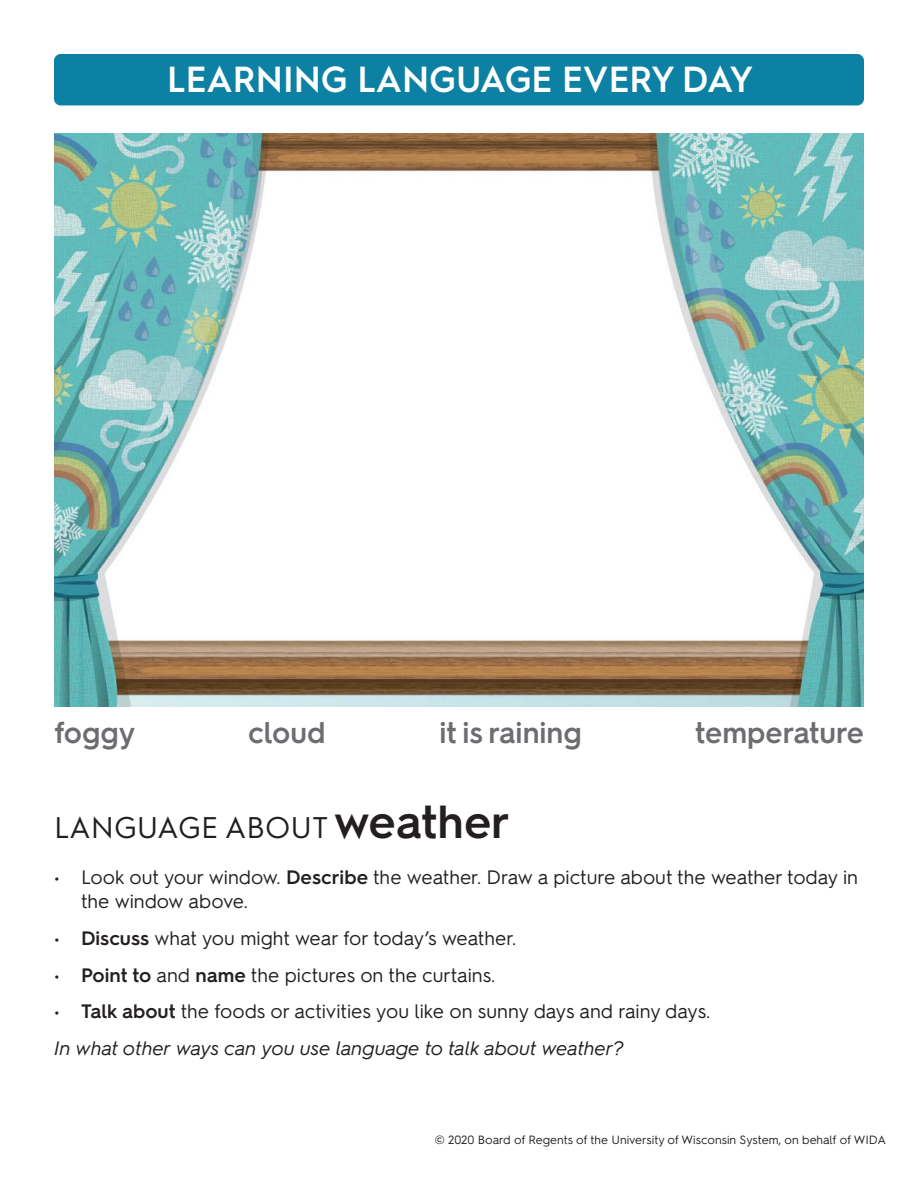
<style>
.page{position:relative;width:918px;height:1188px;background:#fff}
.page>*{position:absolute;margin:0;border:0;box-sizing:border-box;transform-origin:0 0}
.t1{font:600 36.3px "Hurme Geometric Sans 2";color:#fff}
.callout_words{font:600 30px "Hurme Geometric Sans 2";color:#6c6d70}
.t2{font:30px "Hurme Geometric Sans 2";color:#231f20}
.body_bullet{font:19.5px/23.4px "Hurme Geometric Sans 2";color:#231f20}
.italic_question{font:italic 19.5px "Hurme Geometric Sans 2";color:#231f20}
.t3{font:12px "Hurme Geometric Sans 2";color:#231f20}
.s1{font-weight:600;font-size:46.5px}
.s2{font-weight:600}
</style>
<div class="page">
<img style="left:55px;top:134px;width:808px;height:572px">
<div style="left:54px;top:54px;width:810px;height:51px;background:#0c81a3;border-radius:7px"></div>
<p class="t1" style="left:167px;top:54px;width:588px">LEARNING LANGUAGE EVERY DAY</p>
<p class="callout_words" style="left:54px;top:712px;width:83px">foggy</p>
<p class="callout_words" style="left:248px;top:712px;width:79px">cloud</p>
<p class="callout_words" style="left:439px;top:712px;width:144px">it is raining</p>
<p class="callout_words" style="left:695px;top:712px;width:170px">temperature</p>
<h2 class="t2" style="left:54px;top:806px;width:458px">LANGUAGE ABOUT <span class="s1">weather</span></h2>
<h2 class="body_bullet" style="left:81px;top:865px;width:779px;text-indent:-27px">• Look out your window. <span class="s2">Describe</span> the weather. Draw a picture about the weather today in the window above.</h2>
<h2 class="body_bullet" style="left:54px;top:925px;width:464px">• <span class="s2">Discuss</span> what you might wear for today’s weather.</h2>
<h2 class="body_bullet" style="left:54px;top:962px;width:443px">• <span class="s2">Point to</span> and <span class="s2">name</span> the pictures on the curtains.</h2>
<h2 class="body_bullet" style="left:54px;top:999px;width:658px">• <span class="s2">Talk about</span> the foods or activities you like on sunny days and rainy days.</h2>
<p class="italic_question" style="left:54px;top:1035px;width:571px">In what other ways can you use language to talk about weather?</p>
<p class="t3" style="left:435px;top:1131px;width:453px">© 2020 Board of Regents of the University of Wisconsin System, on behalf of WIDA</p>
</div>
